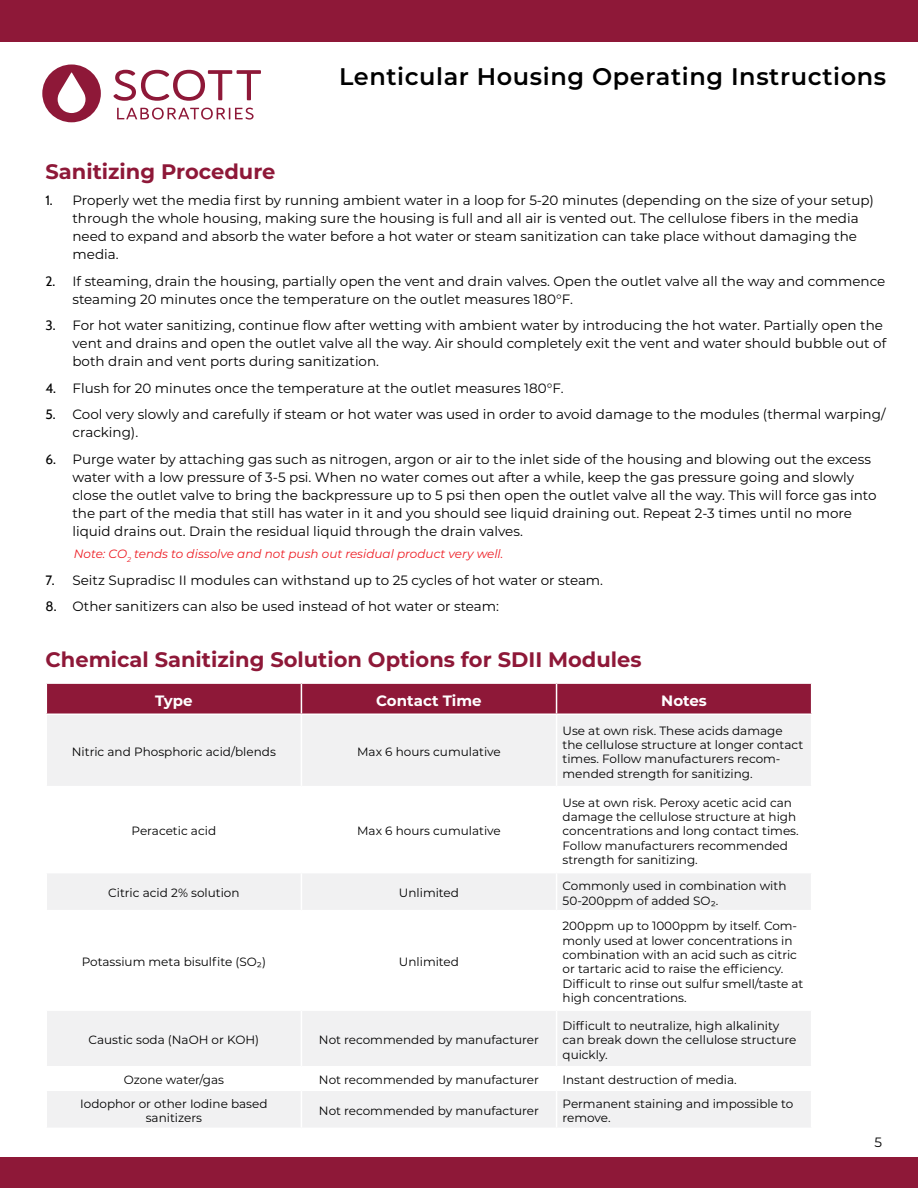
<style>
.page{position:relative;width:918px;height:1188px;background:#fff}
.page>*{position:absolute;margin:0;border:0;box-sizing:border-box;transform-origin:0 0}
.t1{font:600 24px "Montserrat";letter-spacing:.025em;color:#000}
.t2{font:700 21px "Montserrat";color:#8e1838}
.t3{font:700 15px "Montserrat";color:#fff}
.t4{font:13.5px/18px "Montserrat";color:#000}
.t5{font:12px/14.4px "Montserrat";color:#000}
.t6{font:italic 12px "Montserrat";color:#ed1d24}
.s1{font-family:"Cabin"}
</style>
<div class="page">
<div style="left:0;top:1157px;width:918px;height:31px;background:#8e1838"></div>
<div style="left:0;top:0;width:918px;height:42px;background:#8e1838"></div>
<svg style="left:42px;top:64px;width:59px;height:58px"></svg>
<svg style="left:117px;top:108px;width:137px;height:12px"></svg>
<svg style="left:113px;top:70px;width:148px;height:31px"></svg>
<div style="left:47px;top:684px;width:764px;height:30px;background:#8e1838"></div>
<svg style="left:47px;top:715px;width:764px;height:412px"></svg>
<hr style="left:301px;top:684px;width:1px;height:30px;background:#fff">
<hr style="left:556px;top:684px;width:1px;height:30px;background:#fff">
<hr style="left:301px;top:715px;width:1px;height:71px;background:#fff">
<hr style="left:556px;top:715px;width:1px;height:71px;background:#fff">
<hr style="left:46px;top:786px;width:255px;height:1px;background:#fff">
<hr style="left:301px;top:786px;width:256px;height:1px;background:#fff">
<hr style="left:301px;top:787px;width:1px;height:85px;background:#fff">
<hr style="left:557px;top:786px;width:255px;height:1px;background:#fff">
<hr style="left:556px;top:787px;width:1px;height:85px;background:#fff">
<hr style="left:46px;top:872px;width:255px;height:1px;background:#fff">
<hr style="left:301px;top:872px;width:256px;height:1px;background:#fff">
<hr style="left:301px;top:873px;width:1px;height:37px;background:#fff">
<hr style="left:557px;top:872px;width:255px;height:1px;background:#fff">
<hr style="left:556px;top:873px;width:1px;height:37px;background:#fff">
<hr style="left:46px;top:910px;width:255px;height:1px;background:#fff">
<hr style="left:301px;top:910px;width:256px;height:1px;background:#fff">
<hr style="left:301px;top:911px;width:1px;height:98px;background:#fff">
<hr style="left:557px;top:910px;width:255px;height:1px;background:#fff">
<hr style="left:556px;top:911px;width:1px;height:98px;background:#fff">
<hr style="left:46px;top:1009px;width:255px;height:2px;background:#fff">
<hr style="left:301px;top:1009px;width:256px;height:2px;background:#fff">
<hr style="left:301px;top:1011px;width:1px;height:55px;background:#fff">
<hr style="left:557px;top:1009px;width:255px;height:2px;background:#fff">
<hr style="left:556px;top:1011px;width:1px;height:55px;background:#fff">
<hr style="left:46px;top:1066px;width:255px;height:1px;background:#fff">
<hr style="left:301px;top:1066px;width:256px;height:1px;background:#fff">
<svg style="left:301px;top:1067px;width:1px;height:23px"></svg>
<hr style="left:557px;top:1066px;width:255px;height:1px;background:#fff">
<svg style="left:556px;top:1067px;width:1px;height:23px"></svg>
<hr style="left:46px;top:1090px;width:255px;height:1px;background:#fff">
<hr style="left:301px;top:1090px;width:256px;height:1px;background:#fff">
<hr style="left:301px;top:1091px;width:1px;height:37px;background:#fff">
<hr style="left:557px;top:1090px;width:255px;height:1px;background:#fff">
<hr style="left:556px;top:1091px;width:1px;height:37px;background:#fff">
<h1 class="t1" style="left:339px;top:59px;width:549px">Lenticular Housing Operating Instructions</h1>
<h2 class="t2" style="left:45px;top:156px;width:232px">Sanitizing Procedure</h2>
<p class="t4" style="left:72px;top:191px;width:803px;text-indent:-27px"><span class="s1">1.</span> Properly wet the media first by running ambient water in a loop for 5-20 minutes (depending on the size of your setup) through the whole housing, making sure the housing is full and all air is vented out. The cellulose fibers in the media need to expand and absorb the water before a hot water or steam sanitization can take place without damaging the media.</p>
<p class="t4" style="left:72px;top:272px;width:814px;text-indent:-27px"><span class="s1">2.</span> If steaming, drain the housing, partially open the vent and drain valves. Open the outlet valve all the way and commence steaming 20 minutes once the temperature on the outlet measures 180°F.</p>
<p class="t4" style="left:72px;top:316px;width:815px;text-indent:-27px"><span class="s1">3.</span> For hot water sanitizing, continue flow after wetting with ambient water by introducing the hot water. Partially open the vent and drains and open the outlet valve all the way. Air should completely exit the vent and water should bubble out of both drain and vent ports during sanitization.</p>
<p class="t4" style="left:45px;top:379px;width:520px"><span class="s1">4.</span> Flush for 20 minutes once the temperature at the outlet measures 180°F.</p>
<p class="t4" style="left:72px;top:405px;width:815px;text-indent:-27px"><span class="s1">5.</span> Cool very slowly and carefully if steam or hot water was used in order to avoid damage to the modules (thermal warping/ cracking).</p>
<p class="t4" style="left:72px;top:450px;width:806px;text-indent:-27px"><span class="s1">6.</span> Purge water by attaching gas such as nitrogen, argon or air to the inlet side of the housing and blowing out the excess water with a low pressure of 3-5 psi. When no water comes out after a while, keep the gas pressure going and slowly close the outlet valve to bring the backpressure up to 5 psi then open the outlet valve all the way. This will force gas into the part of the media that still has water in it and you should see liquid draining out. Repeat 2-3 times until no more liquid drains out. Drain the residual liquid through the drain valves.</p>
<p class="t6" style="left:74px;top:546px;width:431px">Note: CO<sub>2</sub> tends to dissolve and not push out residual product very well.</p>
<p class="t4" style="left:45px;top:570px;width:559px"><span class="s1">7.</span> Seitz Supradisc II modules can withstand up to 25 cycles of hot water or steam.</p>
<p class="t4" style="left:45px;top:597px;width:455px"><span class="s1">8.</span> Other sanitizers can also be used instead of hot water or steam:</p>
<h2 class="t2" style="left:45px;top:644px;width:598px">Chemical Sanitizing Solution Options for SDII Modules</h2>
<p class="t3" style="left:155px;top:690px;width:39px">Type</p>
<p class="t3" style="left:376px;top:690px;width:107px">Contact Time</p>
<p class="t3" style="left:661px;top:690px;width:47px">Notes</p>
<p class="t5" style="left:72px;top:744px;width:206px">Nitric and Phosphoric acid/blends</p>
<p class="t5" style="left:357px;top:744px;width:145px">Max 6 hours cumulative</p>
<p class="t5" style="left:563px;top:723px;width:242px">Use at own risk. These acids damage the cellulose structure at longer contact times. Follow manufacturers recom&shy;mended strength for sanitizing.</p>
<p class="t5" style="left:132px;top:824px;width:86px">Peracetic acid</p>
<p class="t5" style="left:357px;top:824px;width:145px">Max 6 hours cumulative</p>
<p class="t5" style="left:563px;top:795px;width:238px">Use at own risk. Peroxy acetic acid can damage the cellulose structure at high concentrations and long contact times.<br>Follow manufacturers recommended strength for sanitizing.</p>
<p class="t5" style="left:108px;top:886px;width:133px">Citric acid 2% solution</p>
<p class="t5" style="left:399px;top:886px;width:62px">Unlimited</p>
<p class="t5" style="left:563px;top:878px;width:225px">Commonly used in combination with<br>50-200ppm of added SO2.</p>
<p class="t5" style="left:82px;top:954px;width:186px">Potassium meta bisulfite (SO2)</p>
<p class="t5" style="left:399px;top:954px;width:62px">Unlimited</p>
<p class="t5" style="left:89px;top:1032px;width:172px">Caustic soda (NaOH or KOH)</p>
<p class="t5" style="left:319px;top:1032px;width:222px">Not recommended by manufacturer</p>
<p class="t5" style="left:563px;top:918px;width:242px">200ppm up to 1000ppm by itself. Com&shy;monly used at lower concentrations in combination with an acid such as citric or tartaric acid to raise the efficiency.<br>Difficult to rinse out sulfur smell/taste at high concentrations.</p>
<p class="t5" style="left:563px;top:1018px;width:235px">Difficult to neutralize, high alkalinity can break down the cellulose structure quickly.</p>
<p class="t5" style="left:124px;top:1072px;width:102px">Ozone water/gas</p>
<p class="t5" style="left:319px;top:1072px;width:222px">Not recommended by manufacturer</p>
<p class="t5" style="left:563px;top:1072px;width:176px">Instant destruction of media.</p>
<p class="t5" style="left:80px;top:1096px;width:189px;text-align:center">Iodophor or other Iodine based sanitizers</p>
<p class="t5" style="left:319px;top:1103px;width:222px">Not recommended by manufacturer</p>
<p class="t5" style="left:563px;top:1096px;width:232px">Permanent staining and impossible to remove.</p>
<p class="t4" style="left:875px;top:1132px;width:9px">5</p>
</div>
